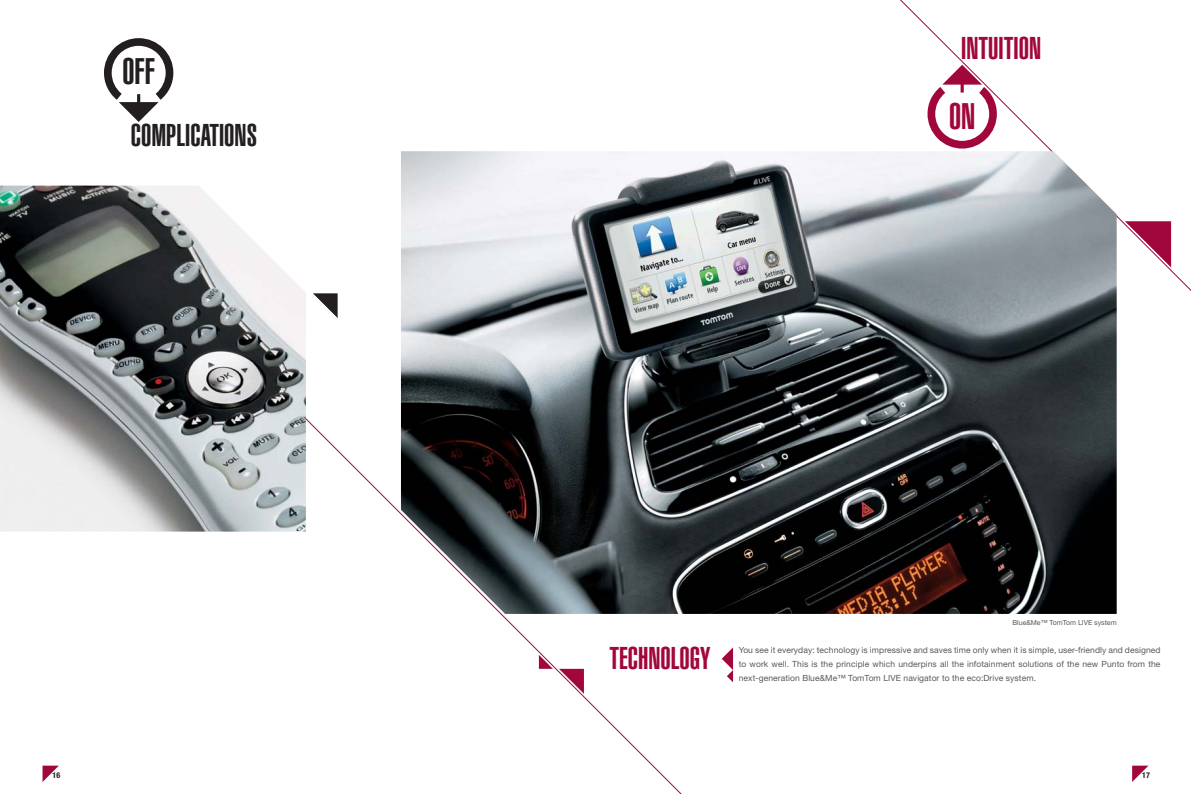
<style>
.page{position:relative;width:1191px;height:794px;background:#fff}
.page>*{position:absolute;margin:0;border:0;box-sizing:border-box;transform-origin:0 0}
.t1{font:900 extra-condensed 36.3px "Helvetica";color:#231f20}
.t2{font:900 extra-condensed 36.3px "Helvetica";color:#a1073d}
.t3{font:900 extra-condensed 31px "Helvetica";color:#a1073d}
.t4{font:900 extra-condensed 31px "Helvetica";color:#231f20}
.t5{font:8.5px/14px "Helvetica Neue LT Std";letter-spacing:.01em;color:#58595b;text-align:justify}
.t6{font:700 condensed 8px "Helvetica Neue LT Std";color:#231f20}
.t7{font:7px "Helvetica Neue LT Std";color:#58595b}
</style>
<div class="page">
<svg style="left:721px;top:647px;width:12px;height:35px"></svg>
<svg style="left:104px;top:38px;width:69px;height:84px"></svg>
<svg style="left:152px;top:418px;width:530px;height:376px"></svg>
<img style="left:0;top:186px;width:306px;height:345px">
<svg style="left:195px;top:186px;width:143px;height:145px"></svg>
<svg style="left:900px;top:0;width:291px;height:300px"></svg>
<img style="left:401px;top:151px;width:715px;height:463px">
<svg style="left:1132px;top:765px;width:16px;height:17px"></svg>
<svg style="left:43px;top:765px;width:16px;height:17px"></svg>
<h1 class="t1" style="left:122px;top:58px;width:34px">OFF</h1>
<h2 class="t4" style="left:131px;top:123px;width:128px">COMPLICATIONS</h2>
<h2 class="t3" style="left:961px;top:37px;width:81px">INTUITION</h2>
<h1 class="t2" style="left:949px;top:103px;width:28px">ON</h1>
<h2 class="t3" style="left:609px;top:647px;width:102px">TECHNOLOGY</h2>
<p class="t7" style="left:1012px;top:620px;width:106px">Blue&amp;Me™ TomTom LIVE system</p>
<p class="t5" style="left:738px;top:644px;width:423px">You see it everyday: technology is impressive and saves time only when it is simple, user-friendly and designed to work well. This is the principle which underpins all the infotainment solutions of the new Punto from the next-generation Blue&amp;Me™ TomTom LIVE navigator to the eco:Drive system.</p>
<p class="t6" style="left:53px;top:772px;width:9px">16</p>
<p class="t6" style="left:1142px;top:772px;width:9px">17</p>
</div>
